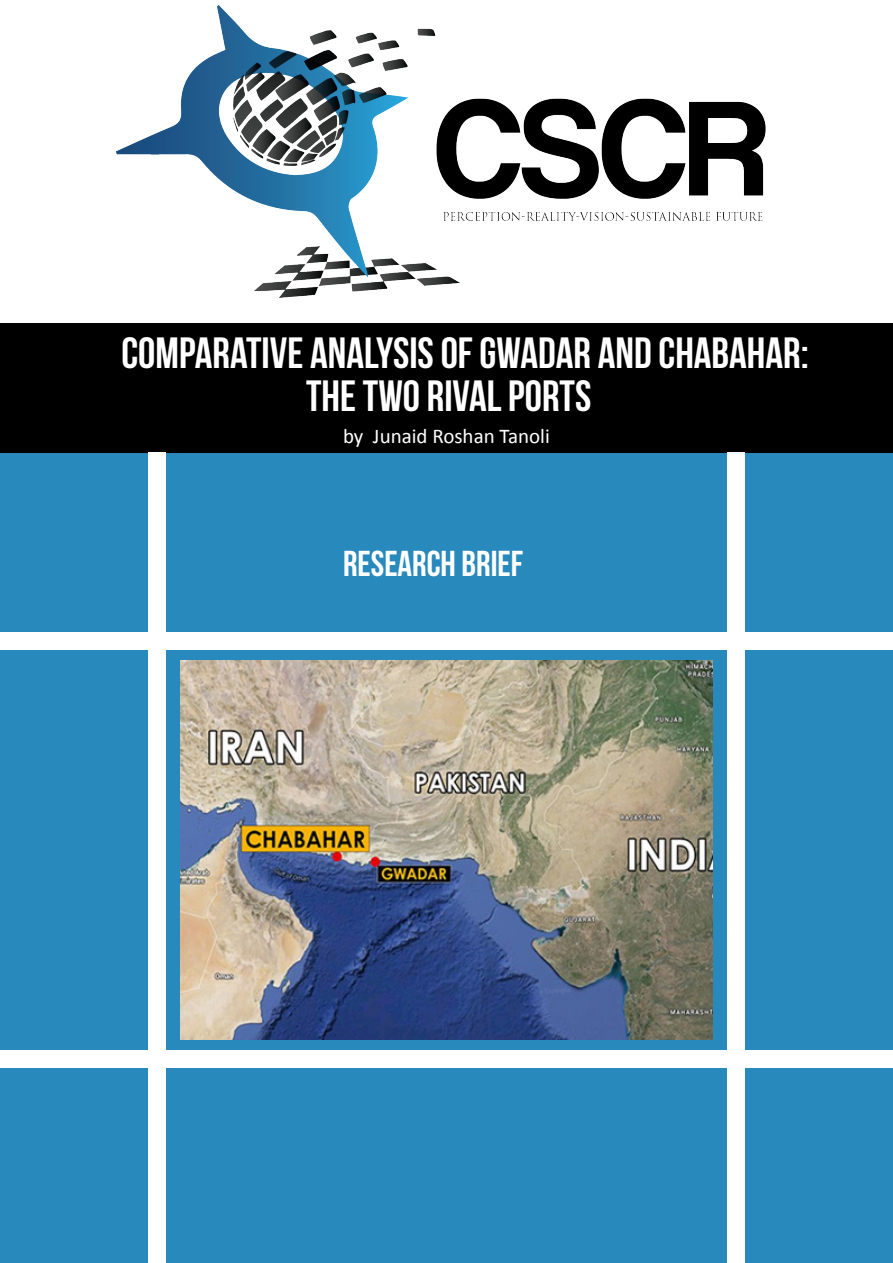
<style>
.page{position:relative;width:893px;height:1263px;background:#fff}
.page>*{position:absolute;margin:0;border:0;box-sizing:border-box;transform-origin:0 0}
.t1{font:700 43.5px "Bebas Neue";color:#fff}
.t2{font:36px "Bebas Neue";color:#fff}
.t3{font:21px "Calibri";color:#fff}
</style>
<div class="page">
<div style="left:0;top:453px;width:893px;height:810px;background:#2889bc"></div>
<img style="left:116px;top:5px;width:650px;height:293px">
<div style="left:0;top:632px;width:893px;height:18px;background:#fff"></div>
<div style="left:0;top:324px;width:893px;height:129px;background:#000"></div>
<div style="left:0;top:1051px;width:893px;height:17px;background:#fff"></div>
<div style="left:149px;top:453px;width:17px;height:810px;background:#fff"></div>
<div style="left:727px;top:453px;width:17px;height:810px;background:#fff"></div>
<img style="left:180px;top:661px;width:533px;height:378px">
<p class="t1" style="left:122px;top:329px;width:689px">COMPARATIVE ANALYSIS OF GWADAR AND CHABAHAR:</p>
<p class="t1" style="left:306px;top:373px;width:287px">THE TWO RIVAL PORTS</p>
<p class="t3" style="left:343px;top:422px;width:208px">by Junaid Roshan Tanoli</p>
<p class="t2" style="left:343px;top:544px;width:181px">RESEARCH BRIEF</p>
</div>
